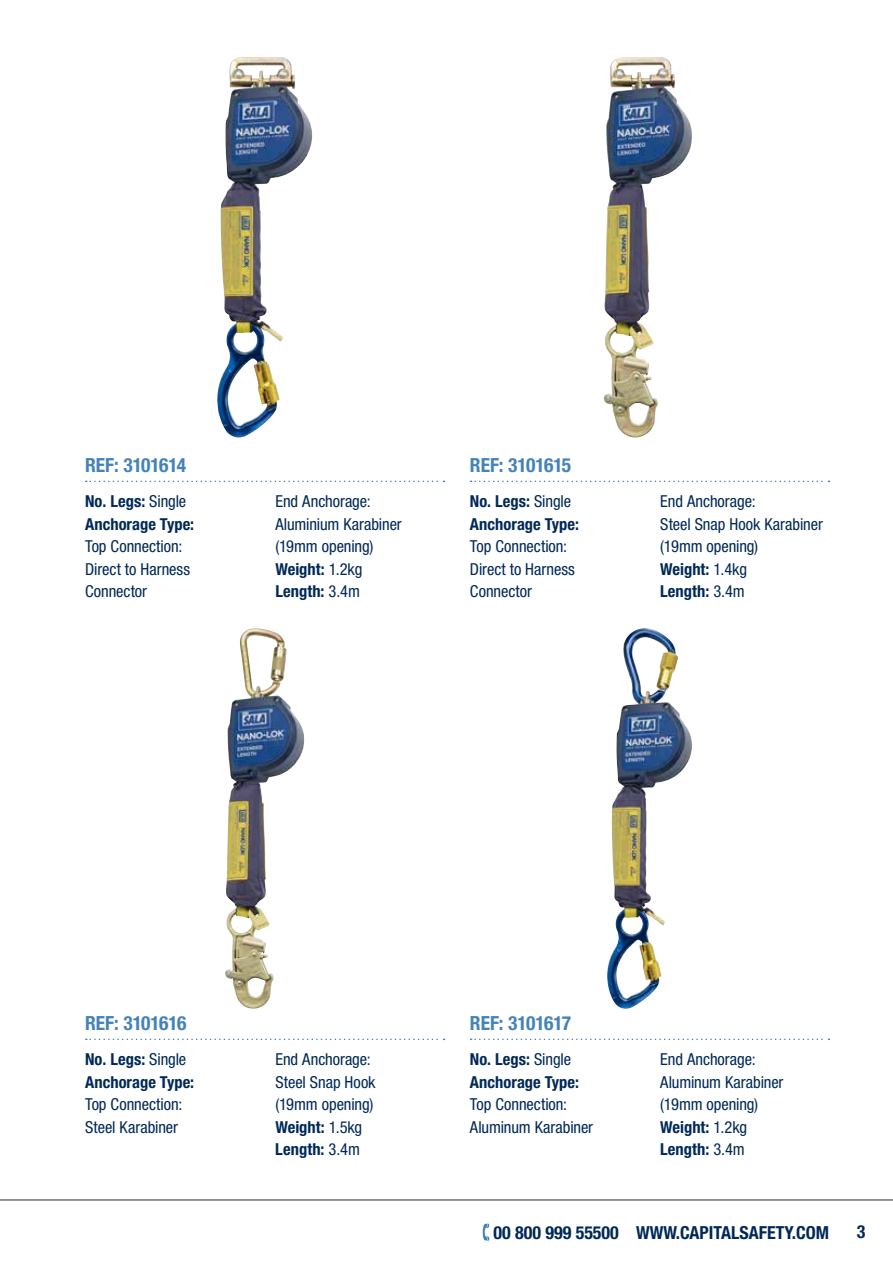
<style>
.page{position:relative;width:893px;height:1263px;background:#fff}
.page>*{position:absolute;margin:0;border:0;box-sizing:border-box;transform-origin:0 0}
.t1{font:700 condensed 19.5px "Helvetica Neue LT Pro";letter-spacing:-.005em;color:#4483ba}
.t2{font:700 condensed 18px "Helvetica Neue LT Pro";color:#002957}
.t3{font:condensed 16.5px/22.5px "Helvetica Neue LT Pro";letter-spacing:-.005em;color:#002957}
.t4{font:700 condensed 16.5px/22.5px "Helvetica Neue LT Pro";color:#002957}
.s1{font-weight:400}
.s2{font-weight:700}
</style>
<div class="page">
<svg style="left:483px;top:1223px;width:6px;height:18px"></svg>
<hr style="left:0;top:1199px;width:893px;height:2px;background:#6d6e71">
<img style="left:217px;top:57px;width:67px;height:380px">
<img style="left:604px;top:57px;width:57px;height:344px">
<img style="left:225px;top:630px;width:49px;height:379px">
<img style="left:607px;top:628px;width:55px;height:381px">
<svg style="left:86px;top:481px;width:359px;height:1px"></svg>
<svg style="left:471px;top:481px;width:358px;height:1px"></svg>
<svg style="left:86px;top:1038px;width:359px;height:2px"></svg>
<svg style="left:471px;top:1038px;width:358px;height:2px"></svg>
<p class="t1" style="left:85px;top:453px;width:103px">REF: 3101614</p>
<p class="t4" style="left:85px;top:490px;width:111px">No. Legs: <span class="s1">Single<br></span>Anchorage Type:</p>
<p class="t3" style="left:85px;top:535px;width:107px">Top Connection:<br>Direct to Harness<br>Connector</p>
<p class="t3" style="left:275px;top:490px;width:128px">End Anchorage:<br>Aluminium Karabiner (19mm opening)<br><span class="s2">Weight:</span> 1.2kg<br><span class="s2">Length:</span> 3.4m</p>
<p class="t1" style="left:470px;top:453px;width:103px">REF: 3101615</p>
<p class="t4" style="left:470px;top:490px;width:111px">No. Legs: <span class="s1">Single<br></span>Anchorage Type:</p>
<p class="t3" style="left:470px;top:535px;width:107px">Top Connection:<br>Direct to Harness<br>Connector</p>
<p class="t3" style="left:660px;top:490px;width:164px">End Anchorage:<br>Steel Snap Hook Karabiner (19mm opening)<br><span class="s2">Weight:</span> 1.4kg<br><span class="s2">Length:</span> 3.4m</p>
<p class="t1" style="left:85px;top:1011px;width:103px">REF: 3101616</p>
<p class="t4" style="left:85px;top:1048px;width:111px">No. Legs: <span class="s1">Single<br></span>Anchorage Type:</p>
<p class="t3" style="left:85px;top:1093px;width:99px">Top Connection:<br>Steel Karabiner</p>
<p class="t3" style="left:275px;top:1048px;width:102px">End Anchorage:<br>Steel Snap Hook (19mm opening)<br><span class="s2">Weight:</span> 1.5kg<br><span class="s2">Length:</span> 3.4m</p>
<p class="t1" style="left:470px;top:1011px;width:103px">REF: 3101617</p>
<p class="t4" style="left:470px;top:1048px;width:111px">No. Legs: <span class="s1">Single<br></span>Anchorage Type:</p>
<p class="t3" style="left:470px;top:1093px;width:125px">Top Connection:<br>Aluminum Karabiner</p>
<p class="t3" style="left:660px;top:1048px;width:125px">End Anchorage:<br>Aluminum Karabiner (19mm opening)<br><span class="s2">Weight:</span> 1.2kg<br><span class="s2">Length:</span> 3.4m</p>
<p class="t2" style="left:494px;top:1221px;width:337px">00 800 999 55500 WWW.CAPITALSAFETY.COM</p>
<p class="t2" style="left:857px;top:1220px;width:10px">3</p>
</div>
